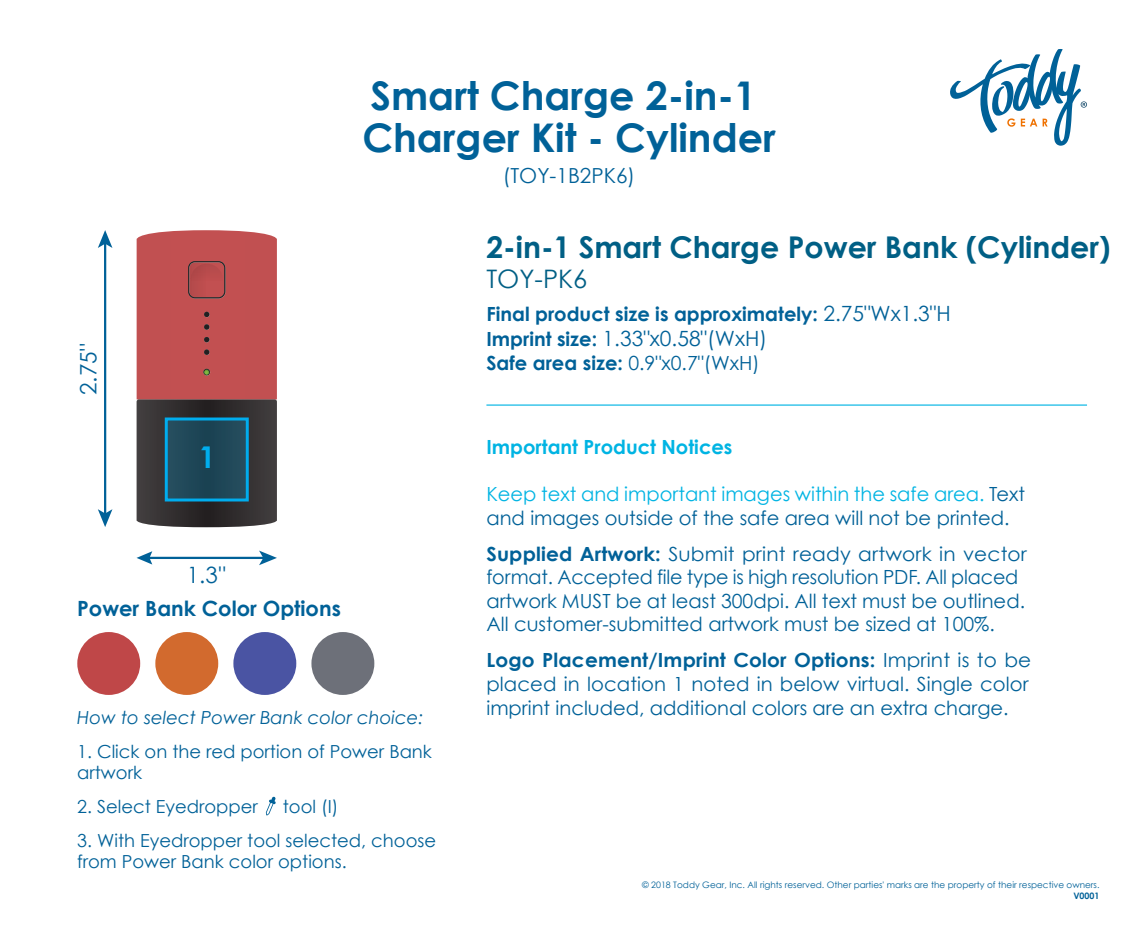
<style>
.page{position:relative;width:1138px;height:940px;background:#fff}
.page>*{position:absolute;margin:0;border:0;box-sizing:border-box;transform-origin:0 0}
.t1{font:700 39.45px/42px "Century Gothic";color:#006198}
.t2{font:700 30px "Century Gothic";color:#005f85}
.t3{font:700 30px "Century Gothic";color:#00adee}
.t4{font:25.5px "Century Gothic";color:#005f85}
.t5{font:22.5px "Century Gothic";color:#006198}
.t6{font:21px "Century Gothic";color:#006198}
.t7{font:700 21px "Century Gothic";color:#006198}
.t8{font:20.7px "Century Gothic";color:#006198}
.t9{font:19.5px/24px "Century Gothic";color:#006198}
.t10{font:700 19.5px "Century Gothic";color:#006198}
.t11{font:700 19.5px "Century Gothic";color:#00b4e3}
.t12{font:18px/21.6px "Century Gothic";color:#006198}
.t13{font:italic 18px "Century Gothic";color:#006198}
.t14{font:8.85px "Century Gothic";color:#006198}
.t15{font:700 8.85px "Century Gothic";color:#006198}
.s1{font-weight:400;font-size:21px}
.s2{font-weight:700;font-size:19.5px}
.s3{font-weight:700}
.s4{color:#00b4e3}
</style>
<div class="page">
<svg style="left:950px;top:49px;width:137px;height:97px"></svg>
<hr style="left:486px;top:404px;width:601px;height:2px;background:#00b4e3">
<svg style="left:266px;top:796px;width:10px;height:20px"></svg>
<div style="left:77px;top:632px;width:63px;height:63px;background:#bf4748;border-radius:50%"></div>
<div style="left:311px;top:632px;width:63px;height:63px;background:#6d7079;border-radius:50%"></div>
<div style="left:155px;top:632px;width:63px;height:63px;background:#d26a2e;border-radius:50%"></div>
<div style="left:233px;top:632px;width:63px;height:63px;background:#4a54a3;border-radius:50%"></div>
<svg style="left:137px;top:230px;width:140px;height:297px;background:#95494a"></svg>
<div style="left:188px;top:261px;width:37px;height:37px;border:1px solid #404041;border-radius:6px"></div>
<div style="left:189px;top:262px;width:36px;height:36px;border:1px solid #231f20;border-radius:6px"></div>
<div style="left:191px;top:264px;width:32px;height:32px;background:#bb4d4d;border-radius:50%"></div>
<hr style="left:104px;top:243px;width:2px;height:271px;background:#006198">
<svg style="left:98px;top:509px;width:14px;height:18px"></svg>
<svg style="left:98px;top:230px;width:14px;height:18px"></svg>
<hr style="left:147px;top:557px;width:117px;height:2px;background:#006198">
<svg style="left:137px;top:551px;width:15px;height:14px"></svg>
<svg style="left:259px;top:551px;width:18px;height:14px"></svg>
<div style="left:165px;top:417px;width:84px;height:84px;border:3px solid #00adee"></div>
<div style="left:166px;top:419px;width:81px;height:81px;background:#1f4859"></div>
<p class="t5" style="left:75px;top:395px;width:54px;rotate:-90deg">2.75''</p>
<h1 class="t1" style="left:362px;top:74px;width:415px">Smart Charge 2-in-1<br>Charger Kit - Cylinder</h1>
<p class="t8" style="left:503px;top:163px;width:134px">(TOY-1B2PK6)</p>
<h2 class="t2" style="left:486px;top:228px;width:625px">2-in-1 Smart Charge Power Bank (Cylinder)</h2>
<h3 class="t4" style="left:486px;top:263px;width:102px">TOY-PK6</h3>
<p class="t10" style="left:486px;top:302px;width:466px">Final product size is approximately: <span class="s1">2.75"Wx1.3"H</span></p>
<p class="t6" style="left:486px;top:326px;width:282px"><span class="s2">Imprint size:</span> 1.33"x0.58"(WxH)</p>
<p class="t9" style="left:486px;top:350px;width:275px"><span class="s3">Safe area size:</span> 0.9"x0.7"(WxH)</p>
<h2 class="t3" style="left:199px;top:438px;width:18px">1</h2>
<p class="t5" style="left:187px;top:561px;width:42px">1.3''</p>
<p class="t7" style="left:77px;top:595px;width:265px">Power Bank Color Options</p>
<p class="t13" style="left:77px;top:707px;width:348px">How to select Power Bank color choice:</p>
<p class="t12" style="left:77px;top:740px;width:356px">1. Click on the red portion of Power Bank artwork</p>
<p class="t12" style="left:77px;top:795px;width:182px">2. Select Eyedropper</p>
<p class="t12" style="left:283px;top:795px;width:57px">tool (I)</p>
<p class="t12" style="left:77px;top:829px;width:361px">3. With Eyedropper tool selected, choose from Power Bank color options.</p>
<p class="t11" style="left:486px;top:434px;width:248px">Important Product Notices</p>
<p class="t9" style="left:486px;top:482px;width:540px"><span class="s4">Keep text and important images within the safe area.</span> Text and images outside of the safe area will not be printed.</p>
<p class="t9" style="left:486px;top:542px;width:542px;line-height:23.4px"><span class="s3">Supplied Artwork:</span> Submit print ready artwork in vector format. Accepted file type is high resolution PDF. All placed artwork MUST be at least 300dpi. All text must be outlined.<br>All customer-submitted artwork must be sized at 100%.</p>
<p class="t9" style="left:486px;top:648px;width:546px"><span class="s3">Logo Placement/Imprint Color Options:</span> Imprint is to be placed in location 1 noted in below virtual. Single color imprint included, additional colors are an extra charge.</p>
<p class="t14" style="left:642px;top:880px;width:459px">© 2018 Toddy Gear, Inc. All rights reserved. Other parties' marks are the property of their respective owners.</p>
<p class="t15" style="left:1073px;top:890px;width:28px">V0001</p>
</div>
